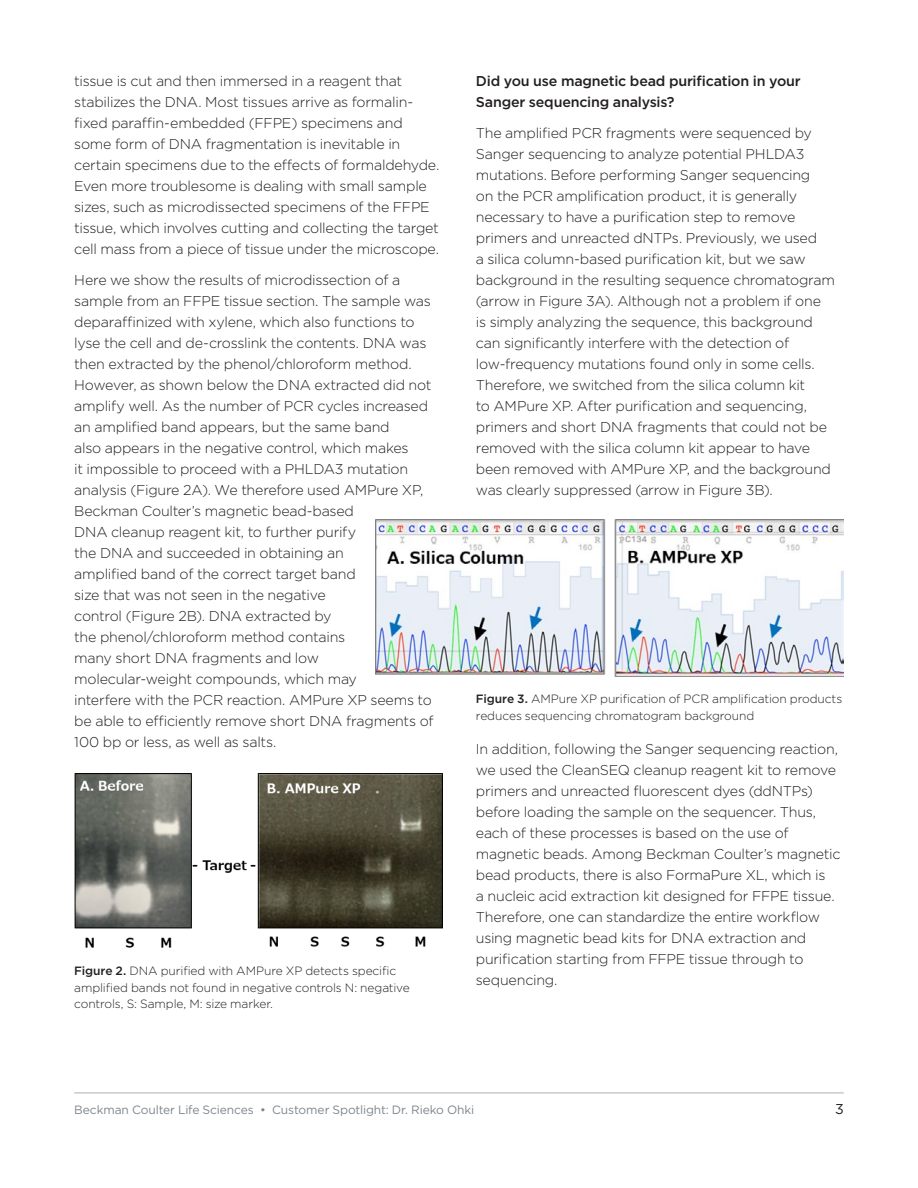
<style>
.page{position:relative;width:918px;height:1188px;background:#fff}
.page>*{position:absolute;margin:0;border:0;box-sizing:border-box;transform-origin:0 0}
.Doc_-_Bullet_white{font:300 14.25px/21px "Gotham";letter-spacing:-.015em;color:#231f20}
.Doc_-_Bullet_white-2{font:500 14.25px/21px "Gotham";letter-spacing:-.015em;color:#231f20}
.Doc_-_Body{font:14.25px "Gotham";color:#231f20}
.Doc_-_Bullet_white-3{font:300 12px/16.5px "Gotham";letter-spacing:-.01em;color:#231f20}
.Doc_-_Bullet_white-4{font:12px "Gotham";letter-spacing:-.01em;color:#7e868d}
.s1{font-weight:500}
</style>
<div class="page">
<img style="left:74px;top:774px;width:368px;height:174px">
<img style="left:375px;top:520px;width:469px;height:156px">
<hr style="left:74px;top:1093px;width:770px;height:1px;background:#abaeb2">
<p class="Doc_-_Bullet_white" style="left:74px;top:70px;width:367px">tissue is cut and then immersed in a reagent that stabilizes the DNA. Most tissues arrive as formalin&shy;fixed paraffin-embedded (FFPE) specimens and some form of DNA fragmentation is inevitable in certain specimens due to the effects of formaldehyde.<br>Even more troublesome is dealing with small sample sizes, such as microdissected specimens of the FFPE tissue, which involves cutting and collecting the target cell mass from a piece of tissue under the microscope.</p>
<p class="Doc_-_Bullet_white" style="left:74px;top:270px;width:361px">Here we show the results of microdissection of a sample from an FFPE tissue section. The sample was deparaffinized with xylene, which also functions to lyse the cell and de-crosslink the contents. DNA was then extracted by the phenol/chloroform method.<br>However, as shown below the DNA extracted did not amplify well. As the number of PCR cycles increased an amplified band appears, but the same band<br>also appears in the negative control, which makes<br>it impossible to proceed with a PHLDA3 mutation analysis (Figure 2A). We therefore used AMPure XP, Beckman Coulter’s magnetic bead-based<br>DNA cleanup reagent kit, to further purify<br>the DNA and succeeded in obtaining an<br>amplified band of the correct target band<br>size that was not seen in the negative<br>control (Figure 2B). DNA extracted by<br>the phenol/chloroform method contains<br>many short DNA fragments and low molecular-weight compounds, which may<br>interfere with the PCR reaction. AMPure XP seems to be able to efficiently remove short DNA fragments of 100 bp or less, as well as salts.</p>
<p class="Doc_-_Bullet_white-3" style="left:74px;top:962px;width:337px"><span class="s1">Figure 2.</span> DNA purified with AMPure XP detects specific amplified bands not found in negative controls N: negative controls, S: Sample, M: size marker.</p>
<p class="Doc_-_Bullet_white-2" style="left:476px;top:70px;width:326px">Did you use magnetic bead purification in your<br>Sanger sequencing analysis?</p>
<p class="Doc_-_Bullet_white" style="left:476px;top:123px;width:361px">The amplified PCR fragments were sequenced by Sanger sequencing to analyze potential PHLDA3 mutations. Before performing Sanger sequencing<br>on the PCR amplification product, it is generally necessary to have a purification step to remove primers and unreacted dNTPs. Previously, we used<br>a silica column-based purification kit, but we saw background in the resulting sequence chromatogram (arrow in Figure 3A). Although not a problem if one<br>is simply analyzing the sequence, this background can significantly interfere with the detection of low-frequency mutations found only in some cells.<br>Therefore, we switched from the silica column kit<br>to AMPure XP. After purification and sequencing, primers and short DNA fragments that could not be removed with the silica column kit appear to have been removed with AMPure XP, and the background was clearly suppressed (arrow in Figure 3B).</p>
<p class="Doc_-_Bullet_white-3" style="left:476px;top:691px;width:368px"><span class="s1">Figure 3.</span> AMPure XP purification of PCR amplification products reduces sequencing chromatogram background</p>
<p class="Doc_-_Bullet_white" style="left:476px;top:739px;width:366px">In addition, following the Sanger sequencing reaction, we used the CleanSEQ cleanup reagent kit to remove primers and unreacted fluorescent dyes (ddNTPs) before loading the sample on the sequencer. Thus, each of these processes is based on the use of magnetic beads. Among Beckman Coulter’s magnetic bead products, there is also FormaPure XL, which is<br>a nucleic acid extraction kit designed for FFPE tissue.<br>Therefore, one can standardize the entire workflow using magnetic bead kits for DNA extraction and purification starting from FFPE tissue through to sequencing.</p>
<p class="Doc_-_Bullet_white-4" style="left:74px;top:1102px;width:402px">Beckman Coulter Life Sciences • Customer Spotlight: Dr. Rieko Ohki</p>
<p class="Doc_-_Body" style="left:835px;top:1100px;width:10px">3</p>
</div>
